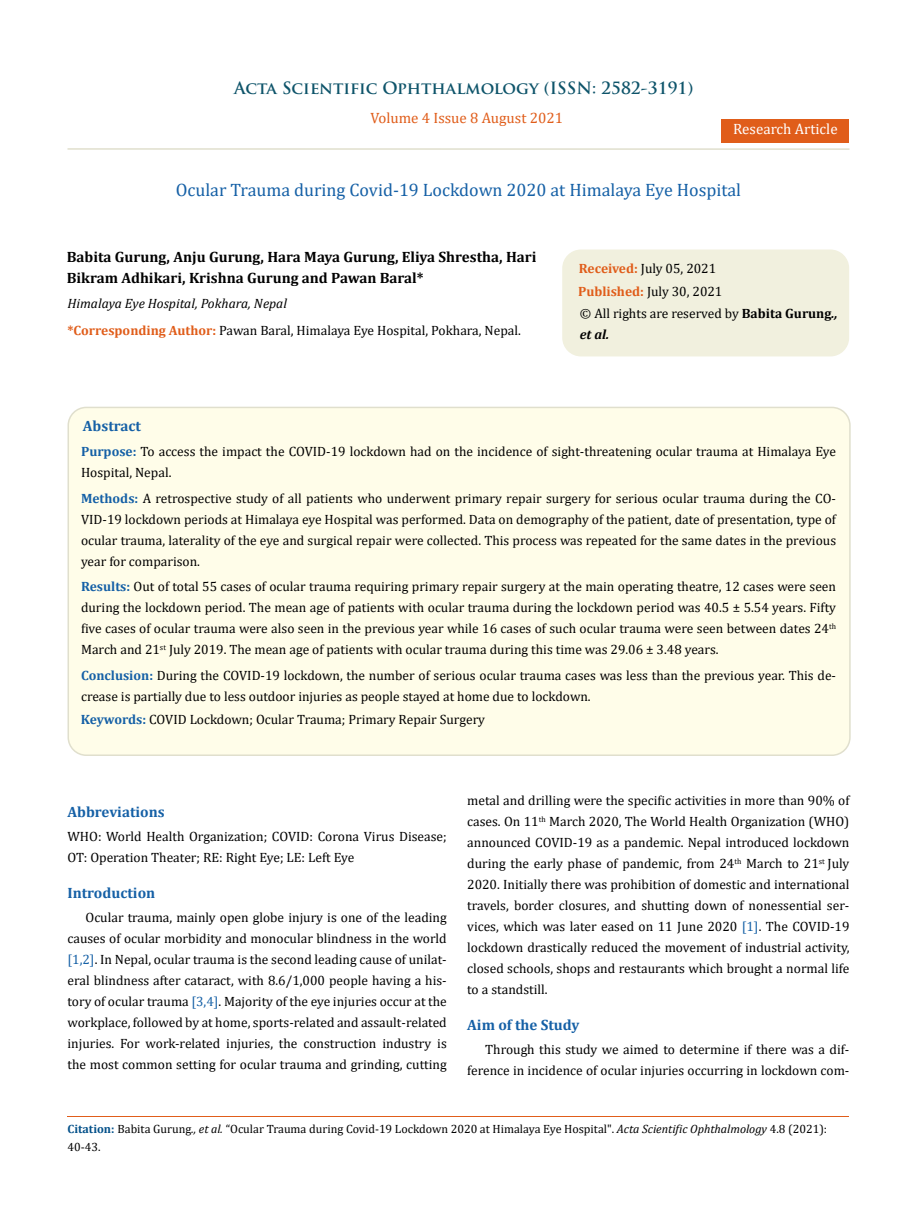
<style>
.page{position:relative;width:917px;height:1224px;background:#fff}
.page>*{position:absolute;margin:0;border:0;box-sizing:border-box;transform-origin:0 0}
.t1{font:18px "Cambria";color:#1560a6}
.t2{font:700 16.5px "Trajan Pro";color:#0e546a}
.t3{font:700 15px/21px "Cambria";color:#000}
.t4{font:700 15px "Cambria";color:#1560a6}
.t5{font:15px "Cambria";color:#e05d1a}
.t6{font:15px "Cambria";color:#fff}
.t7{font:13.5px/21px "Cambria";color:#000}
.t8{font:12px/18px "Cambria";color:#000}
.s1{font-style:italic}
.s2{font-weight:700;color:#e05d1a}
.s3{font-weight:700}
.s4{font-weight:700;font-style:italic}
.s5{font-weight:700;color:#1560a6}
.s6{color:#1560a6}
.s7{font-weight:700;color:#035089}
</style>
<div class="page">
<div style="left:721px;top:119px;width:128px;height:23px;background:#e05d1a"></div>
<div style="left:563px;top:250px;width:285px;height:106px;background:#f1f0de;border-radius:18px"></div>
<div style="left:562px;top:250px;width:287px;height:106px;border:2px solid #f1f0de;border-radius:18px"></div>
<div style="left:68px;top:407px;width:781px;height:348px;background:#fffde9;border-radius:18px"></div>
<div style="left:67px;top:407px;width:783px;height:349px;border:2px solid #e0dfcd;border-radius:18px"></div>
<hr style="left:67px;top:1116px;width:782px;height:1px;background:#e05d1a">
<hr style="left:67px;top:148px;width:782px;height:2px;background:#e0dfcd">
<p class="t2" style="left:234px;top:77px;width:461px">Acta Scientific Ophthalmology (ISSN: 2582-3191)</p>
<p class="t5" style="left:370px;top:109px;width:194px">Volume 4 Issue 8 August 2021</p>
<p class="t6" style="left:733px;top:120px;width:106px">Research Article</p>
<h1 class="t1" style="left:176px;top:180px;width:567px">Ocular Trauma during Covid-19 Lockdown 2020 at Himalaya Eye Hospital</h1>
<p class="t3" style="left:67px;top:246px;width:471px">Babita Gurung, Anju Gurung, Hara Maya Gurung, Eliya Shrestha, Hari<br>Bikram Adhikari, Krishna Gurung and Pawan Baral*</p>
<p class="t7" style="left:67px;top:291px;width:455px;line-height:26.1px"><span class="s1">Himalaya Eye Hospital, Pokhara, Nepal<br></span><span class="s2">*Corresponding Author:</span> Pawan Baral, Himalaya Eye Hospital, Pokhara, Nepal.</p>
<p class="t7" style="left:578px;top:257px;width:146px;line-height:23px"><span class="s2">Received:</span> July 05, 2021<br><span class="s2">Published:</span> July 30, 2021</p>
<p class="t7" style="left:580px;top:303px;width:259px">© All rights are reserved by <span class="s3">Babita Gurung</span><span class="s4">., et al.</span></p>
<p class="t4" style="left:83px;top:415px;width:60px">Abstract</p>
<p class="t7" style="left:81px;top:441px;width:756px"><span class="s5">Purpose:</span> To access the impact the COVID-19 lockdown had on the incidence of sight-threatening ocular trauma at Himalaya Eye<br>Hospital, Nepal.</p>
<p class="t7" style="left:81px;top:488px;width:756px;text-align:justify"><span class="s5">Methods:</span> A retrospective study of all patients who underwent primary repair surgery for serious ocular trauma during the CO-VID-19 lockdown periods at Himalaya eye Hospital was performed. Data on demography of the patient, date of presentation, type of ocular trauma, laterality of the eye and surgical repair were collected. This process was repeated for the same dates in the previous year for comparison.</p>
<p class="t7" style="left:81px;top:576px;width:756px;text-align:justify"><span class="s5">Results:</span> Out of total 55 cases of ocular trauma requiring primary repair surgery at the main operating theatre, 12 cases were seen during the lockdown period. The mean age of patients with ocular trauma during the lockdown period was 40.5 ± 5.54 years. Fifty five cases of ocular trauma were also seen in the previous year while 16 cases of such ocular trauma were seen between dates 24<sup>th </sup>March and 21<sup>st</sup> July 2019. The mean age of patients with ocular trauma during this time was 29.06 ± 3.48 years.</p>
<p class="t7" style="left:81px;top:665px;width:756px"><span class="s5">Conclusion:</span> During the COVID-19 lockdown, the number of serious ocular trauma cases was less than the previous year. This de&shy;crease is partially due to less outdoor injuries as people stayed at home due to lockdown.</p>
<p class="t7" style="left:81px;top:709px;width:406px"><span class="s5">Keywords:</span> COVID Lockdown; Ocular Trauma; Primary Repair Surgery</p>
<p class="t4" style="left:67px;top:801px;width:99px">Abbreviations</p>
<p class="t7" style="left:67px;top:826px;width:381px">WHO: World Health Organization; COVID: Corona Virus Disease;<br>OT: Operation Theater; RE: Right Eye; LE: Left Eye</p>
<p class="t4" style="left:67px;top:882px;width:89px">Introduction</p>
<p class="t7" style="left:67px;top:907px;width:381px;text-align:justify;text-indent:18px">Ocular trauma, mainly open globe injury is one of the leading causes of ocular morbidity and monocular blindness in the world <span class="s6">[1,2]</span>. In Nepal, ocular trauma is the second leading cause of unilat&shy;eral blindness after cataract, with 8.6/1,000 people having a his&shy;tory of ocular trauma <span class="s6">[3,4]</span>. Majority of the eye injuries occur at the workplace, followed by at home, sports-related and assault-related injuries. For work-related injuries, the construction industry is the most common setting for ocular trauma and grinding, cutting</p>
<p class="t7" style="left:467px;top:790px;width:384px;text-align:justify">metal and drilling were the specific activities in more than 90% of cases. On 11<sup>th</sup> March 2020, The World Health Organization (WHO) announced COVID-19 as a pandemic. Nepal introduced lockdown during the early phase of pandemic, from 24<sup>th</sup> March to 21<sup>st</sup> July 2020. Initially there was prohibition of domestic and international travels, border closures, and shutting down of nonessential ser&shy;vices, which was later eased on 11 June 2020 <span class="s6">[1]</span>. The COVID-19 lockdown drastically reduced the movement of industrial activity, closed schools, shops and restaurants which brought a normal life to a standstill.</p>
<p class="t4" style="left:467px;top:1014px;width:114px">Aim of the Study</p>
<p class="t7" style="left:467px;top:1039px;width:384px;text-align:right">Through this study we aimed to determine if there was a dif&shy;ference in incidence of ocular injuries occurring in lockdown com-</p>
<p class="t8" style="left:67px;top:1120px;width:761px"><span class="s7">Citation:</span> Babita Gurung<span class="s1">., et al.</span> “Ocular Trauma during Covid-19 Lockdown 2020 at Himalaya Eye Hospital". <span class="s1">Acta Scientific Ophthalmology</span> 4.8 (2021):<br>40-43.</p>
</div>
